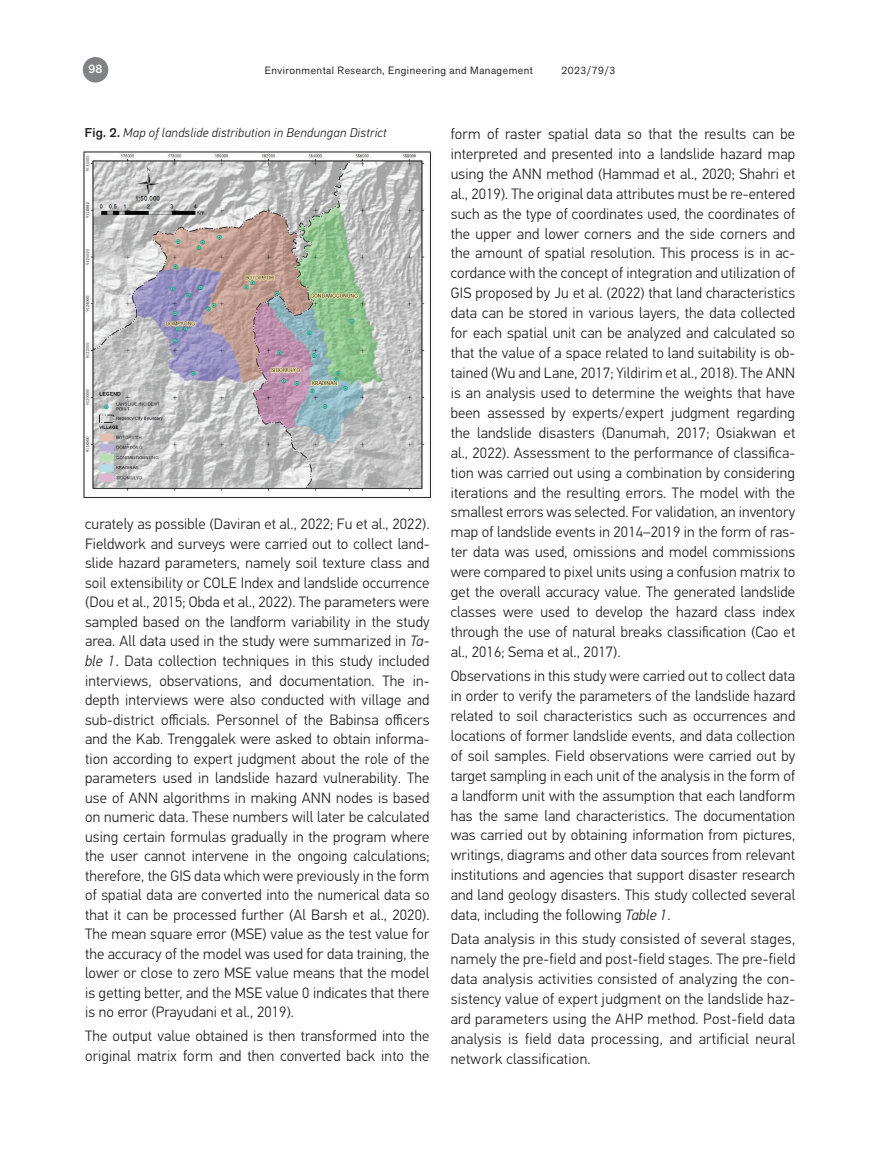
<style>
.page{position:relative;width:893px;height:1149px;background:#fff}
.page>*{position:absolute;margin:0;border:0;box-sizing:border-box;transform-origin:0 0}
.Refer_EREM{font:300 15px/20px "PF Din Text Pro";letter-spacing:.01em;color:#231f20;text-align:justify}
.t1{font:italic 300 12.75px "PF Din Text Pro";letter-spacing:.02em;color:#231f20}
.t2{font:500 12px "Akzid Grtsk Next";color:#fff}
.t3{font:10.5px "Akzid Grtsk Next";letter-spacing:.05em;color:#231f20}
.s1{font-family:"Akzid Grtsk Next";font-weight:500;font-style:normal}
.s2{font-style:italic}
</style>
<div class="page">
<div style="left:83px;top:57px;width:25px;height:25px;background:#808285;border-radius:50%"></div>
<img style="left:83px;top:151px;width:348px;height:347px">
<p class="t2" style="left:89px;top:61px;width:15px">98</p>
<p class="t3" style="left:265px;top:63px;width:270px">Environmental Research, Engineering and Management</p>
<p class="t3" style="left:561px;top:63px;width:55px">2023/79/3</p>
<p class="t1" style="left:85px;top:125px;width:303px"><span class="s1">Fig. 2.</span> Map of landslide distribution in Bendungan District</p>
<p class="Refer_EREM" style="left:85px;top:514px;width:346px;line-height:19.5px">curately as possible (Daviran et al., 2022; Fu et al., 2022).<br>Fieldwork and surveys were carried out to collect land&shy;slide hazard parameters, namely soil texture class and soil extensibility or COLE Index and landslide occurrence (Dou et al., 2015; Obda et al., 2022). The parameters were sampled based on the landform variability in the study area. All data used in the study were summarized in <span class="s2">Ta&shy;ble 1</span>. Data collection techniques in this study included interviews, observations, and documentation. The in&shy;depth interviews were also conducted with village and sub-district officials. Personnel of the Babinsa officers and the Kab. Trenggalek were asked to obtain informa&shy;tion according to expert judgment about the role of the parameters used in landslide hazard vulnerability. The use of ANN algorithms in making ANN nodes is based on numeric data. These numbers will later be calculated using certain formulas gradually in the program where the user cannot intervene in the ongoing calculations; therefore, the GIS data which were previously in the form of spatial data are converted into the numerical data so that it can be processed further (Al Barsh et al., 2020).<br>The mean square error (MSE) value as the test value for the accuracy of the model was used for data training, the lower or close to zero MSE value means that the model is getting better, and the MSE value 0 indicates that there is no error (Prayudani et al., 2019).</p>
<p class="Refer_EREM" style="left:85px;top:1026px;width:346px;line-height:19.5px">The output value obtained is then transformed into the original matrix form and then converted back into the</p>
<p class="Refer_EREM" style="left:451px;top:124px;width:346px">form of raster spatial data so that the results can be interpreted and presented into a landslide hazard map using the ANN method (Hammad et al., 2020; Shahri et al., 2019). The original data attributes must be re-entered such as the type of coordinates used, the coordinates of the upper and lower corners and the side corners and the amount of spatial resolution. This process is in ac&shy;cordance with the concept of integration and utilization of GIS proposed by Ju et al. (2022) that land characteristics data can be stored in various layers, the data collected for each spatial unit can be analyzed and calculated so that the value of a space related to land suitability is ob&shy;tained (Wu and Lane, 2017; Yildirim et al., 2018). The ANN is an analysis used to determine the weights that have been assessed by experts/expert judgment regarding the landslide disasters (Danumah, 2017; Osiakwan et al., 2022). Assessment to the performance of classifica&shy;tion was carried out using a combination by considering iterations and the resulting errors. The model with the smallest errors was selected. For validation, an inventory map of landslide events in 2014–2019 in the form of ras&shy;ter data was used, omissions and model commissions were compared to pixel units using a confusion matrix to get the overall accuracy value. The generated landslide classes were used to develop the hazard class index through the use of natural breaks classification (Cao et al., 2016; Sema et al., 2017).</p>
<p class="Refer_EREM" style="left:451px;top:666px;width:346px">Observations in this study were carried out to collect data in order to verify the parameters of the landslide hazard related to soil characteristics such as occurrences and locations of former landslide events, and data collection of soil samples. Field observations were carried out by target sampling in each unit of the analysis in the form of a landform unit with the assumption that each landform has the same land characteristics. The documentation was carried out by obtaining information from pictures, writings, diagrams and other data sources from relevant institutions and agencies that support disaster research and land geology disasters. This study collected several data, including the following <span class="s2">Table 1</span>.</p>
<p class="Refer_EREM" style="left:451px;top:929px;width:346px">Data analysis in this study consisted of several stages, namely the pre-field and post-field stages. The pre-field data analysis activities consisted of analyzing the con&shy;sistency value of expert judgment on the landslide haz&shy;ard parameters using the AHP method. Post-field data analysis is field data processing, and artificial neural network classification.</p>
</div>
